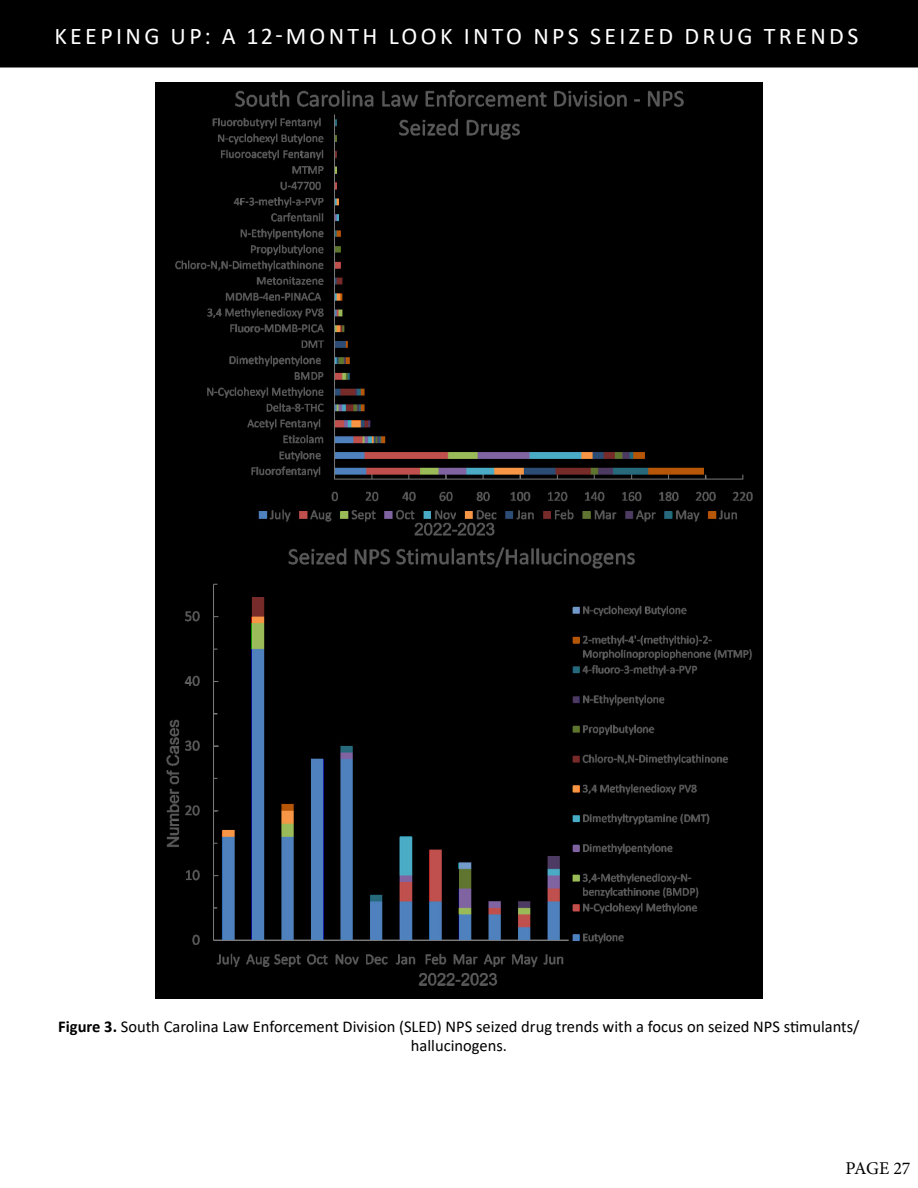
<style>
.page{position:relative;width:918px;height:1188px;background:#fff}
.page>*{position:absolute;margin:0;border:0;box-sizing:border-box;transform-origin:0 0}
.t1{font:24px "Calibri";letter-spacing:.14em;color:#fff}
.t2{font:18px "Minion Pro";letter-spacing:-.015em;color:#000}
.t3{font:16.5px/19px "Calibri";color:#000;text-align:center}
.s1{font-weight:700}
</style>
<div class="page">
<div style="left:0;top:0;width:918px;height:68px;background:#000"></div>
<img style="left:156px;top:82px;width:606px;height:916px">
<p class="t1" style="left:54px;top:19px;width:805px">KEEPING UP: A 12-MONTH LOOK INTO NPS SEIZED DRUG TRENDS</p>
<p class="t3" style="left:58px;top:1017px;width:803px"><span class="s1">Figure 3.</span> South Carolina Law Enforcement Division (SLED) NPS seized drug trends with a focus on seized NPS stimulants/ hallucinogens.</p>
<p class="t2" style="left:846px;top:1156px;width:66px">PAGE 27</p>
</div>
